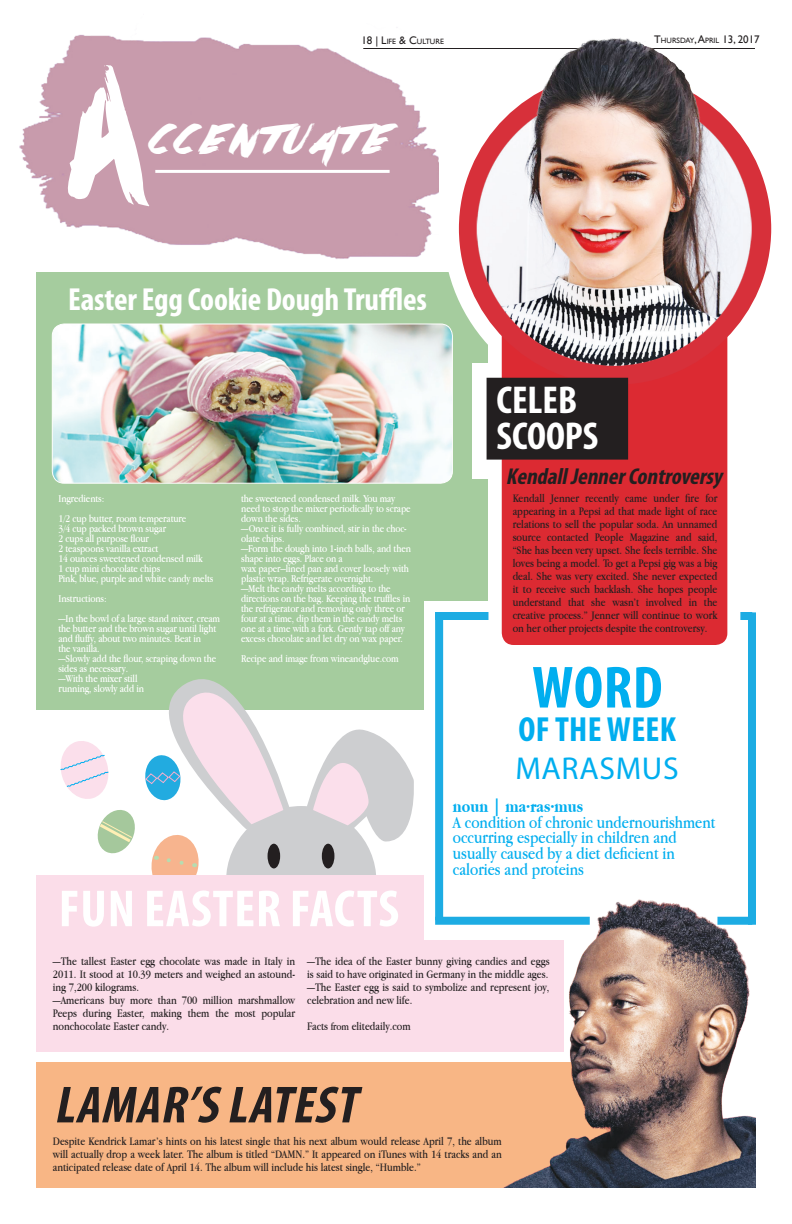
<style>
.page{position:relative;width:792px;height:1224px;background:#fff}
.page>*{position:absolute;margin:0;border:0;box-sizing:border-box;transform-origin:0 0}
.t1{font:700 condensed 60px "Myriad Pro";color:#00aeef}
.t2{font:700 condensed 52.5px "Myriad Pro";letter-spacing:.015em;color:#fff}
.t3{font:italic 700 condensed 52.5px "Myriad Pro";color:#231f20}
.t4{font:700 condensed 39px/36px "Myriad Pro";color:#fff}
.t5{font:39px "Painted Lady";color:#fff}
.t6{font:700 condensed 35px "Myriad Pro";letter-spacing:.01em;color:#00aeef}
.t7{font:700 condensed 32px "Myriad Pro";letter-spacing:-.005em;color:#fff}
.t8{font:31.7px "Myriad Pro";letter-spacing:.02em;color:#00aeef}
.t9{font:italic 700 condensed 23px "Myriad Pro";color:#231f20}
.t10{font:17.7px/15.8px "Apple Garamond";color:#00aeef}
.t11{font:700 17.7px "Apple Garamond";color:#00aeef}
.t12{font:12px/13px "Apple Garamond";color:#231f20;text-align:justify}
.t13{font:11px/10px "Apple Garamond";letter-spacing:-.01em;color:#fff}
.t14{font:7.7px "Gill Sans";color:#231f20}
.s1{font-size:11px}
</style>
<div class="page">
<div style="left:177px;top:940px;width:387px;height:112px;background:#fbdde9"></div>
<div style="left:435px;top:612px;width:53px;height:8px;background:#1dace3"></div>
<div style="left:435px;top:917px;width:155px;height:8px;background:#1dace3"></div>
<div style="left:748px;top:612px;width:8px;height:313px;background:#1dace3"></div>
<div style="left:740px;top:612px;width:12px;height:8px;background:#1dace3"></div>
<div style="left:36px;top:1063px;width:681px;height:125px;background:#f8b685"></div>
<hr style="left:363px;top:48px;width:392px;height:1px;background:#231f20">
<img style="left:19px;top:34px;width:420px;height:225px">
<hr style="left:155px;top:170px;width:235px;height:3px;background:#fff">
<div style="left:36px;top:272px;width:387px;height:438px;background:#a5cc9e"></div>
<div style="left:148px;top:272px;width:382px;height:330px;background:#a5cc9e"></div>
<div style="left:443px;top:57px;width:345px;height:344px;background:#fff;border-radius:50%"></div>
<div style="left:473px;top:364px;width:69px;height:115px;background:#fff"></div>
<div style="left:488px;top:339px;width:70px;height:273px;background:#fff"></div>
<div style="left:502px;top:310px;width:225px;height:335px;background:#dc2a32;border-radius:12px"></div>
<div style="left:459px;top:72px;width:312px;height:313px;background:#d7303a;border-radius:50%"></div>
<div style="left:487px;top:378px;width:141px;height:81px;background:#231f20"></div>
<div style="left:487px;top:378px;width:141px;height:82px;border:1px solid #231f20"></div>
<img style="left:473px;top:38px;width:282px;height:340px">
<img style="left:52px;top:324px;width:400px;height:158px">
<div style="left:52px;top:324px;width:401px;height:160px;border:1px solid #fff;border-radius:12px"></div>
<div style="left:144px;top:0;width:203px;height:36px;background:#fff"></div>
<img style="left:463px;top:899px;width:293px;height:289px">
<div style="left:226px;top:806px;width:150px;height:150px;background:#cdced0;border-radius:50%"></div>
<svg style="left:236px;top:729px;width:178px;height:115px;fill:#cdced0"></svg>
<svg style="left:313px;top:737px;width:56px;height:88px"></svg>
<div style="left:268px;top:844px;width:12px;height:24px;background:#231f20;border-radius:50%"></div>
<div style="left:322px;top:844px;width:12px;height:24px;background:#231f20;border-radius:50%"></div>
<div style="left:36px;top:875px;width:387px;height:177px;background:#fbdde9"></div>
<div style="left:435px;top:612px;width:8px;height:308px;background:#1dace3"></div>
<svg style="left:60px;top:741px;width:75px;height:113px"></svg>
<svg style="left:145px;top:679px;width:138px;height:145px"></svg>
<svg style="left:151px;top:835px;width:48px;height:40px"></svg>
<svg style="left:21px;top:62px;width:168px;height:178px"></svg>
<p class="t14" style="left:361px;top:37px;width:84px"><span class="s1">18 |</span> <span class="s1">L</span>IFE <span class="s1">&amp; C</span>ULTURE</p>
<p class="t14" style="left:654px;top:36px;width:107px"><span class="s1">T</span>HURSDAY<span class="s1">, A</span>PRIL <span class="s1">13, 2017</span></p>
<h3 class="t5" style="left:148px;top:121px;width:245px">CCENTUATE</h3>
<h3 class="t7" style="left:68px;top:279px;width:360px">Easter Egg Cookie Dough Truffles</h3>
<p class="t13" style="left:58px;top:489px;width:129px;line-height:20px">Ingredients:<br>1/2 cup butter, room temperature</p>
<p class="t13" style="left:58px;top:524px;width:156px">3/4 cup packed brown sugar<br>2 cups all purpose flour<br>2 teaspoons vanilla extract<br>14 ounces sweetened condensed milk<br>1 cup mini chocolate chips<br>Pink, blue, purple and white candy melts</p>
<p class="t13" style="left:58px;top:589px;width:163px;line-height:20px">Instructions:<br>—In the bowl of a large stand mixer, cream</p>
<p class="t13" style="left:58px;top:624px;width:159px">the butter and the brown sugar until light and fluffy, about two minutes. Beat in<br>the vanilla.<br>—Slowly add the flour, scraping down the sides as necessary.<br>—With the mixer still<br>running, slowly add in</p>
<p class="t13" style="left:241px;top:494px;width:171px">the sweetened condensed milk. You may need to stop the mixer periodically to scrape down the sides.<br>—Once it is fully combined, stir in the choc&shy;olate chips.<br>—Form the dough into 1-inch balls, and then shape into eggs. Place on a<br>wax paper–lined pan and cover loosely with plastic wrap. Refrigerate overnight.<br>—Melt the candy melts according to the directions on the bag. Keeping the truffles in the refrigerator and removing only three or four at a time, dip them in the candy melts one at a time with a fork. Gently tap off any excess chocolate and let dry on wax paper.</p>
<p class="t13" style="left:241px;top:654px;width:159px">Recipe and image from wineandglue.com</p>
<h3 class="t4" style="left:496px;top:381px;width:104px">CELEB<br>SCOOPS</h3>
<h3 class="t9" style="left:506px;top:462px;width:223px">KendallJennerControversy</h3>
<p class="t12" style="left:513px;top:491px;width:206px">Kendall Jenner recently came under fire for appearing in a Pepsi ad that made light of race relations to sell the popular soda. An unnamed source contacted People Magazine and said, “She has been very upset. She feels terrible. She loves being a model. To get a Pepsi gig was a big deal. She was very excited. She never expected it to receive such backlash. She hopes people understand that she wasn’t involved in the creative process.” Jenner will continue to work on her other projects despite the controversy.</p>
<h1 class="t1" style="left:532px;top:650px;width:132px">WORD</h1>
<h3 class="t6" style="left:519px;top:707px;width:159px">OF THE WEEK</h3>
<h3 class="t8" style="left:516px;top:749px;width:164px">MARASMUS</h3>
<h3 class="t11" style="left:453px;top:796px;width:132px">noun | ma·ras·mus</h3>
<h3 class="t10" style="left:453px;top:814px;width:264px">A condition of chronic undernourishment occurring especially in children and usually caused by a diet deficient in calories and proteins</h3>
<h2 class="t2" style="left:59px;top:876px;width:342px">FUN EASTER FACTS</h2>
<p class="t12" style="left:53px;top:954px;width:244px;text-align:left">—The tallest Easter egg chocolate was made in Italy in 2011. It stood at 10.39 meters and weighed an astound&shy;ing 7,200 kilograms.<br>—Americans buy more than 700 million marshmallow Peeps during Easter, making them the most popular nonchocolate Easter candy.</p>
<p class="t12" style="left:307px;top:954px;width:244px">—The idea of the Easter bunny giving candies and eggs is said to have originated in Germany in the middle ages. —The Easter egg is said to symbolize and represent joy, celebration and new life.</p>
<p class="t12" style="left:307px;top:1019px;width:105px">Facts <span class="s1">from</span> elitedaily.com</p>
<h2 class="t3" style="left:54px;top:1072px;width:316px">LAMAR’SLATEST</h2>
<p class="t12" style="left:53px;top:1135px;width:450px">Despite Kendrick Lamar’s hints on his latest single that his next album would release April 7, the album will actually drop a week later. The album is titled “DAMN.” It appeared on iTunes with 14 tracks and an anticipated release date of April 14. The album will include his latest single, “Humble.”</p>
</div>
